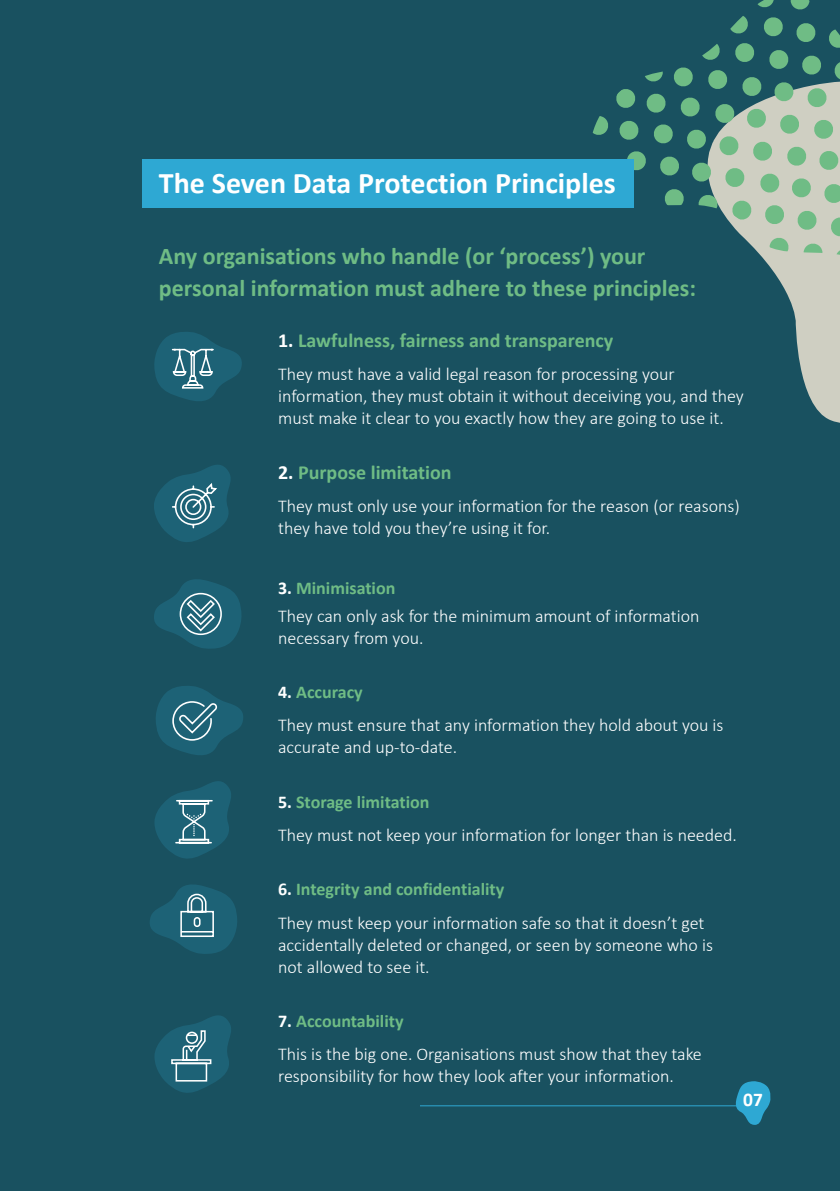
<style>
.page{position:relative;width:840px;height:1191px;background:#fff}
.page>*{position:absolute;margin:0;border:0;box-sizing:border-box;transform-origin:0 0}
.t1{font:700 30px "Calibri";color:#fff}
.t2{font:700 24px/32px "Calibri";color:#6fbc85}
.t3{font:700 20px "Calibri";color:#6fbc85}
.t4{font:700 19.4px "Calibri";color:#fff}
.t5{font:300 18px/22px "Calibri";color:#fff}
.s1{color:#fff}
.s2{font-weight:700}
.s3{font-weight:700;color:#6fbc85}
</style>
<div class="page">
<div style="left:0;top:0;width:839px;height:1191px;background:#195160"></div>
<svg style="left:707px;top:81px;width:132px;height:342px"></svg>
<svg style="left:829px;top:216px;width:10px;height:21px"></svg>
<svg style="left:834px;top:248px;width:5px;height:12px"></svg>
<svg style="left:829px;top:29px;width:10px;height:19px"></svg>
<svg style="left:790px;top:0;width:20px;height:10px"></svg>
<svg style="left:823px;top:183px;width:16px;height:21px"></svg>
<svg style="left:796px;top:210px;width:21px;height:21px"></svg>
<svg style="left:802px;top:243px;width:21px;height:17px"></svg>
<svg style="left:818px;top:150px;width:20px;height:21px"></svg>
<svg style="left:790px;top:177px;width:21px;height:21px"></svg>
<svg style="left:763px;top:204px;width:21px;height:21px"></svg>
<svg style="left:768px;top:237px;width:21px;height:21px"></svg>
<svg style="left:812px;top:119px;width:21px;height:21px"></svg>
<svg style="left:785px;top:146px;width:21px;height:21px"></svg>
<svg style="left:759px;top:173px;width:20px;height:20px"></svg>
<svg style="left:731px;top:200px;width:20px;height:20px"></svg>
<svg style="left:778px;top:114px;width:21px;height:21px"></svg>
<svg style="left:741px;top:77px;width:20px;height:20px"></svg>
<svg style="left:751px;top:141px;width:21px;height:21px"></svg>
<svg style="left:724px;top:167px;width:20px;height:21px"></svg>
<svg style="left:692px;top:162px;width:19px;height:20px"></svg>
<svg style="left:687px;top:129px;width:19px;height:20px"></svg>
<svg style="left:806px;top:87px;width:21px;height:21px"></svg>
<svg style="left:769px;top:50px;width:19px;height:19px"></svg>
<svg style="left:730px;top:16px;width:18px;height:18px"></svg>
<svg style="left:834px;top:63px;width:5px;height:16px"></svg>
<svg style="left:796px;top:23px;width:19px;height:19px"></svg>
<svg style="left:802px;top:55px;width:19px;height:20px"></svg>
<svg style="left:764px;top:17px;width:19px;height:20px"></svg>
<svg style="left:757px;top:0;width:17px;height:8px"></svg>
<svg style="left:773px;top:81px;width:20px;height:21px"></svg>
<svg style="left:735px;top:43px;width:19px;height:19px"></svg>
<svg style="left:745px;top:108px;width:21px;height:21px"></svg>
<svg style="left:702px;top:44px;width:18px;height:16px"></svg>
<svg style="left:707px;top:70px;width:20px;height:20px"></svg>
<svg style="left:680px;top:97px;width:20px;height:20px"></svg>
<svg style="left:718px;top:135px;width:21px;height:21px"></svg>
<svg style="left:714px;top:103px;width:20px;height:21px"></svg>
<svg style="left:646px;top:93px;width:20px;height:20px"></svg>
<svg style="left:674px;top:67px;width:19px;height:20px"></svg>
<svg style="left:619px;top:121px;width:20px;height:19px"></svg>
<svg style="left:616px;top:89px;width:19px;height:19px"></svg>
<svg style="left:645px;top:71px;width:18px;height:11px"></svg>
<svg style="left:660px;top:156px;width:19px;height:20px"></svg>
<svg style="left:654px;top:124px;width:19px;height:20px"></svg>
<svg style="left:627px;top:151px;width:19px;height:20px"></svg>
<svg style="left:592px;top:116px;width:16px;height:19px"></svg>
<svg style="left:698px;top:194px;width:20px;height:21px"></svg>
<svg style="left:665px;top:189px;width:19px;height:17px"></svg>
<div style="left:142px;top:159px;width:491px;height:48px;background:#2ea8d3"></div>
<svg style="left:733px;top:1081px;width:38px;height:44px"></svg>
<hr style="left:420px;top:1105px;width:338px;height:1px;background:#2ea8d3">
<svg style="left:154px;top:332px;width:88px;height:69px"></svg>
<svg style="left:154px;top:465px;width:77px;height:77px"></svg>
<svg style="left:154px;top:579px;width:87px;height:70px"></svg>
<svg style="left:150px;top:884px;width:87px;height:70px"></svg>
<svg style="left:154px;top:1015px;width:77px;height:78px"></svg>
<svg style="left:156px;top:686px;width:87px;height:69px"></svg>
<svg style="left:154px;top:781px;width:77px;height:78px"></svg>
<h1 class="t1" style="left:159px;top:163px;width:458px">The Seven Data Protection Principles</h1>
<h2 class="t2" style="left:159px;top:240px;width:538px">Any organisations who handle (or ‘process’) your personal information must adhere to these principles:</h2>
<p class="t3" style="left:278px;top:327px;width:336px"><span class="s1">1.</span> Lawfulness, fairness and transparency</p>
<p class="t5" style="left:278px;top:362px;width:467px">They must have a valid legal reason for processing your information, they must obtain it without deceiving you, and they must make it clear to you exactly how they are going to use it.</p>
<p class="t3" style="left:278px;top:459px;width:175px"><span class="s1">2.</span> Purpose limitation</p>
<p class="t5" style="left:278px;top:494px;width:463px">They must only use your information for the reason (or reasons) they have told you they’re using it for.</p>
<p class="t5" style="left:278px;top:573px;width:423px;line-height:27.6px"><span class="s2">3.</span> <span class="s3">Minimisation<br></span>They can only ask for the minimum amount of information</p>
<p class="t5" style="left:278px;top:626px;width:147px">necessary from you.</p>
<p class="t5" style="left:278px;top:674px;width:446px;line-height:33.4px"><span class="s2">4.</span> <span class="s3">Accuracy<br></span>They must ensure that any information they hold about you is</p>
<p class="t5" style="left:278px;top:735px;width:180px">accurate and up-to-date.</p>
<p class="t5" style="left:278px;top:784px;width:460px;line-height:33.4px"><span class="s2">5.</span> <span class="s3">Storage limitation<br></span>They must not keep your information for longer than is needed.</p>
<p class="t5" style="left:278px;top:872px;width:427px;line-height:33.4px"><span class="s2">6.</span> <span class="s3">Integrity and confidentiality<br></span>They must keep your information safe so that it doesn’t get</p>
<p class="t5" style="left:278px;top:933px;width:436px">accidentally deleted or changed, or seen by someone who is not allowed to see it.</p>
<p class="t5" style="left:278px;top:1003px;width:425px;line-height:33.4px"><span class="s2">7.</span> <span class="s3">Accountability<br></span>This is the big one. Organisations must show that they take</p>
<p class="t5" style="left:278px;top:1064px;width:397px">responsibility for how they look after your information.</p>
<p class="t4" style="left:742px;top:1087px;width:21px">07</p>
</div>
